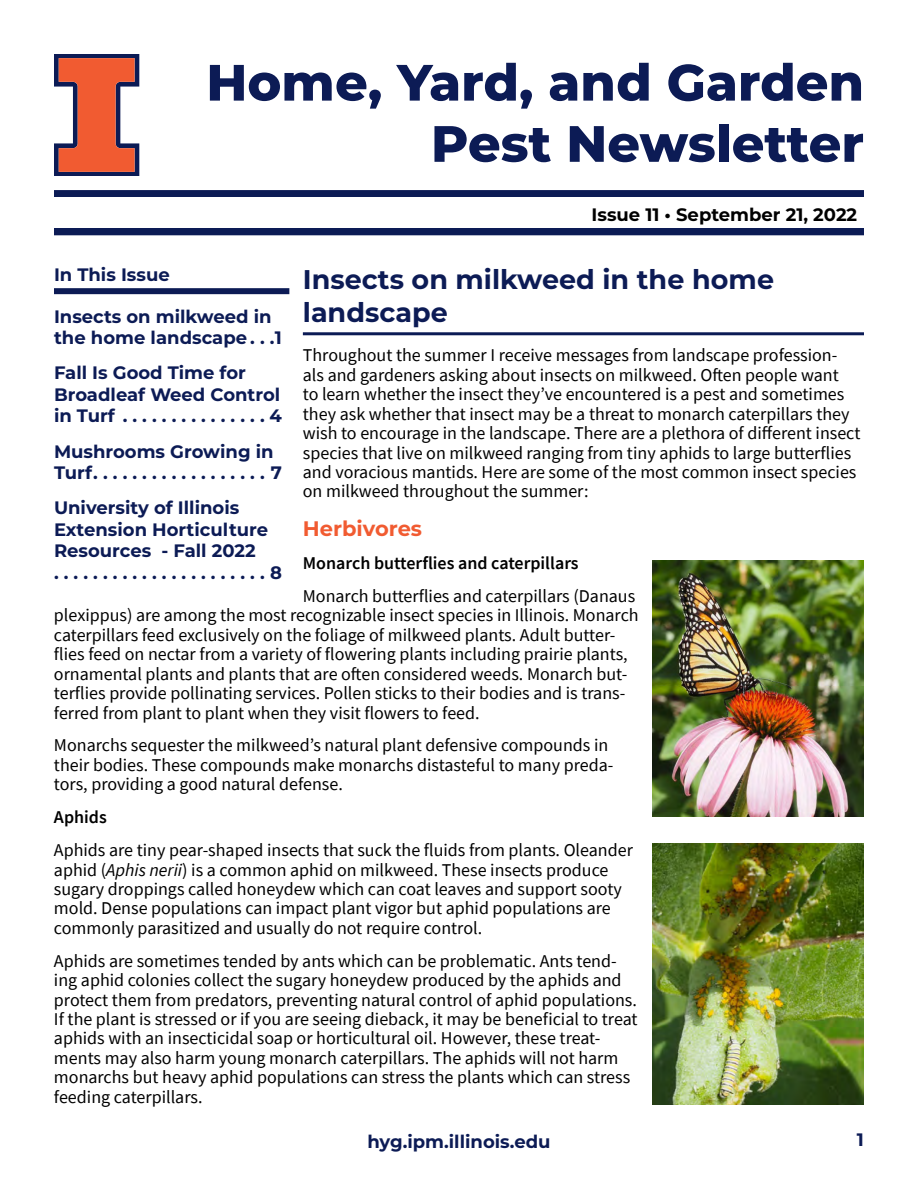
<style>
.page{position:relative;width:918px;height:1188px;background:#fff}
.page>*{position:absolute;margin:0;border:0;box-sizing:border-box;transform-origin:0 0}
.t1{font:800 51px/61.2px "Montserrat";color:#0c1b55;text-align:right}
.t2{font:700 27px/32.4px "Montserrat";color:#0c1b55}
.t3{font:700 21px "Montserrat";color:#f15b31}
.t4{font:18px/19.4px "Source Sans Pro";color:#000}
.t5{font:700 18px/21.6px "Montserrat";color:#0c1b55}
.t6{font:600 18px "Source Sans Pro";color:#000}
.t7{font:700 18px "Montserrat";color:#000}
.s1{font-style:italic}
</style>
<div class="page">
<div style="left:54px;top:190px;width:810px;height:8px;background:#0c1b55"></div>
<svg style="left:54px;top:54px;width:85px;height:122px"></svg>
<div style="left:54px;top:228px;width:810px;height:7px;background:#0c1b55"></div>
<div style="left:54px;top:288px;width:235px;height:6px;background:#0c1b55"></div>
<hr style="left:303px;top:332px;width:561px;height:3px;background:#0c1b55">
<img style="left:652px;top:560px;width:212px;height:256px">
<img style="left:652px;top:843px;width:212px;height:262px">
<h1 class="t1" style="left:206px;top:49px;width:659px">Home, Yard, and Garden<br>Pest Newsletter</h1>
<p class="t7" style="left:592px;top:202px;width:267px">Issue 11 • September 21, 2022</p>
<p class="t5" style="left:54px;top:263px;width:117px">In This Issue</p>
<p class="t5" style="left:54px;top:304px;width:230px">Insects on milkweed in the home landscape . . 1</p>
<p class="t5" style="left:54px;top:361px;width:230px">Fall Is Good Time for<br>Broadleaf Weed Control in Turf . . . . . . . . . . . . . . 4</p>
<p class="t5" style="left:54px;top:439px;width:230px">Mushrooms Growing in<br>Turf . . . . . . . . . . . . . . . . . . 7</p>
<p class="t5" style="left:54px;top:496px;width:230px">University of Illinois<br>Extension Horticulture<br>Resources - Fall 2022 ...................... 8</p>
<h2 class="t2" style="left:303px;top:262px;width:473px">Insects on milkweed in the home landscape</h2>
<p class="t4" style="left:303px;top:346px;width:559px">Throughout the summer I receive messages from landscape profession&shy;als and gardeners asking about insects on milkweed. Often people want<br>to learn whether the insect they’ve encountered is a pest and sometimes they ask whether that insect may be a threat to monarch caterpillars they wish to encourage in the landscape. There are a plethora of different insect species that live on milkweed ranging from tiny aphids to large butterflies and voracious mantids. Here are some of the most common insect species on milkweed throughout the summer:</p>
<p class="t3" style="left:303px;top:514px;width:121px">Herbivores</p>
<p class="t6" style="left:303px;top:551px;width:277px">Monarch butterflies and caterpillars</p>
<p class="t4" style="left:54px;top:586px;width:586px;text-indent:249px">Monarch butterflies and caterpillars (Danaus plexippus) are among the most recognizable insect species in Illinois. Monarch caterpillars feed exclusively on the foliage of milkweed plants. Adult butter&shy;flies feed on nectar from a variety of flowering plants including prairie plants, ornamental plants and plants that are often considered weeds. Monarch but&shy;terflies provide pollinating services. Pollen sticks to their bodies and is trans&shy;ferred from plant to plant when they visit flowers to feed.</p>
<p class="t4" style="left:54px;top:736px;width:561px">Monarchs sequester the milkweed’s natural plant defensive compounds in their bodies. These compounds make monarchs distasteful to many preda&shy;tors, providing a good natural defense.</p>
<p class="t6" style="left:54px;top:805px;width:54px">Aphids</p>
<p class="t4" style="left:54px;top:840px;width:580px">Aphids are tiny pear-shaped insects that suck the fluids from plants. Oleander aphid (<span class="s1">Aphis nerii</span>) is a common aphid on milkweed. These insects produce sugary droppings called honeydew which can coat leaves and support sooty mold. Dense populations can impact plant vigor but aphid populations are commonly parasitized and usually do not require control.</p>
<p class="t4" style="left:54px;top:951px;width:585px">Aphids are sometimes tended by ants which can be problematic. Ants tend&shy;ing aphid colonies collect the sugary honeydew produced by the aphids and protect them from predators, preventing natural control of aphid populations.<br>If the plant is stressed or if you are seeing dieback, it may be beneficial to treat aphids with an insecticidal soap or horticultural oil. However, these treat&shy;ments may also harm young monarch caterpillars. The aphids will not harm monarchs but heavy aphid populations can stress the plants which can stress feeding caterpillars.</p>
<p class="t5" style="left:367px;top:1129px;width:185px">hyg.ipm.illinois.edu</p>
<p class="t5" style="left:857px;top:1128px;width:9px">1</p>
</div>
